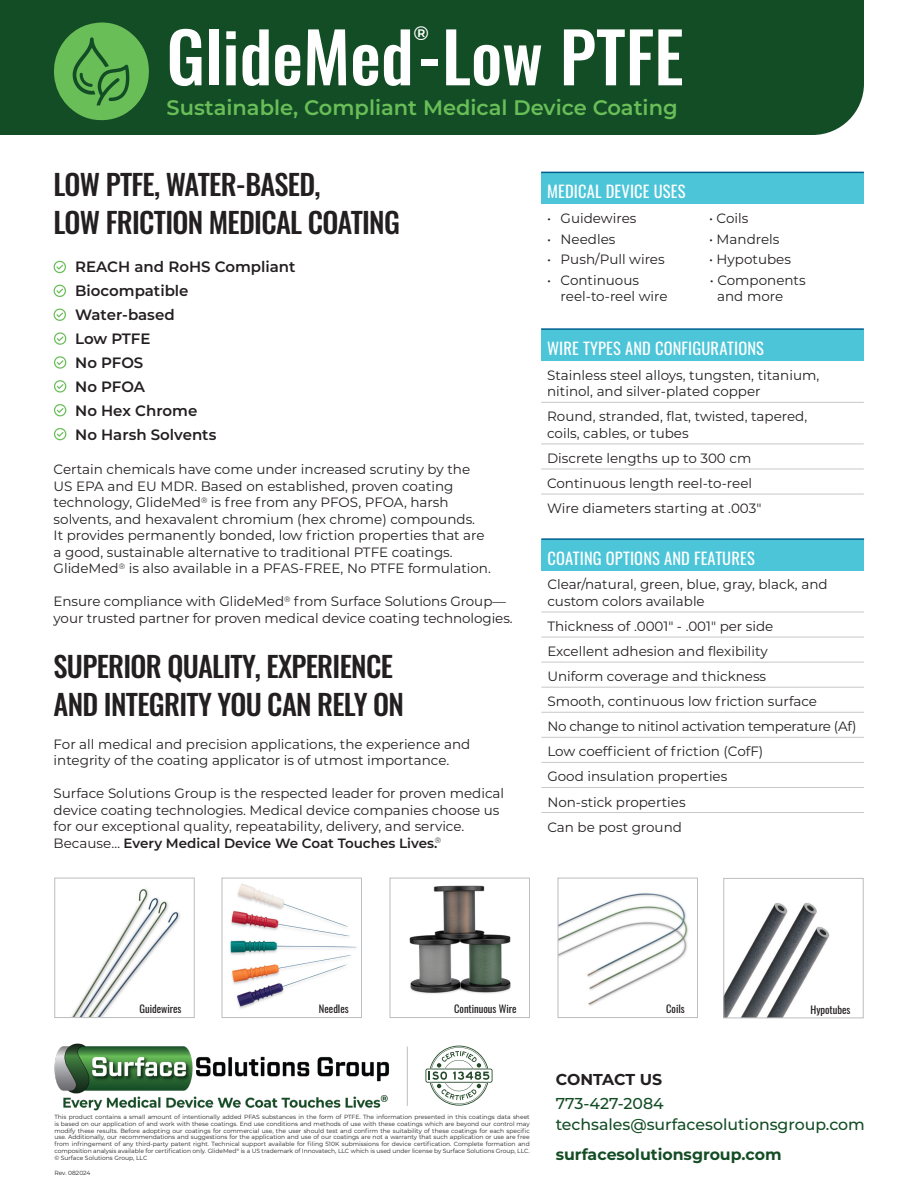
<style>
.page{position:relative;width:918px;height:1188px;background:#fff}
.page>*{position:absolute;margin:0;border:0;box-sizing:border-box;transform-origin:0 0}
.Body_-_Mon_9pt{font:500 69px "Oswald";color:#fff}
.t1{font:500 28.5px/37.5px "Oswald";letter-spacing:-.025em;color:#231f20}
.t2{font:600 21px "Montserrat";color:#69be58}
.Body_-_Mon_9pt-2{font:600 19.5px "Montserrat";color:#fff}
.Product_Names_-_Gotham_Narrow{font:16.5px "Oswald";letter-spacing:.01em;color:#fff}
.t3{font:500 15.75px/30px "Montserrat";color:#134d25}
.t4{font:700 15.75px "Montserrat";letter-spacing:-.005em;color:#231f20}
.Body_-_Mon_9pt-3{font:600 15px "Montserrat";color:#231f20}
.Body_-_Mon_9pt-4{font:13.5px/16.5px "Montserrat";color:#231f20}
.Body_-_Mon_9pt-5{font:13.5px "Montserrat";letter-spacing:-.025em;color:#231f20}
.Product_Names_-_Gotham_Narrow-2{font:10.5px "Oswald";color:#231f20}
.Fine_Print_-_Mon_4pt{font:6px/6.8px "Montserrat";letter-spacing:-.005em;color:#231f20;text-align:justify}
.s1{font-weight:600}
.s2{font-weight:700}
</style>
<div class="page">
<div style="left:0;top:0;width:864px;height:135px;background:#134d25"></div>
<img style="left:560px;top:893px;width:128px;height:113px">
<div style="left:558px;top:878px;width:140px;height:140px;border:1px solid #bcbdc0"></div>
<img style="left:72px;top:888px;width:108px;height:128px">
<div style="left:54px;top:878px;width:141px;height:140px;border:1px solid #bcbdc0"></div>
<img style="left:409px;top:885px;width:102px;height:109px">
<div style="left:390px;top:878px;width:140px;height:140px;border:1px solid #bcbdc0"></div>
<img style="left:230px;top:883px;width:127px;height:126px">
<div style="left:222px;top:878px;width:140px;height:140px;border:1px solid #bcbdc0"></div>
<img style="left:54px;top:1043px;width:335px;height:68px">
<svg style="left:53px;top:22px;width:96px;height:99px;background:#4d9947"></svg>
<div style="left:541px;top:539px;width:323px;height:32px;background:#4cc5d8"></div>
<hr style="left:541px;top:612px;width:323px;height:1px;background:#c7c8ca">
<hr style="left:541px;top:637px;width:323px;height:1px;background:#c7c8ca">
<hr style="left:541px;top:662px;width:323px;height:1px;background:#c7c8ca">
<hr style="left:541px;top:687px;width:323px;height:1px;background:#c7c8ca">
<hr style="left:541px;top:712px;width:323px;height:1px;background:#c7c8ca">
<hr style="left:541px;top:737px;width:323px;height:1px;background:#c7c8ca">
<hr style="left:541px;top:762px;width:323px;height:1px;background:#c7c8ca">
<hr style="left:541px;top:787px;width:323px;height:1px;background:#c7c8ca">
<hr style="left:541px;top:812px;width:323px;height:1px;background:#c7c8ca">
<hr style="left:541px;top:538px;width:323px;height:2px;background:#005f8f">
<div style="left:541px;top:329px;width:323px;height:32px;background:#4cc5d8"></div>
<hr style="left:541px;top:402px;width:323px;height:1px;background:#c7c8ca">
<hr style="left:541px;top:444px;width:323px;height:1px;background:#c7c8ca">
<hr style="left:541px;top:469px;width:323px;height:1px;background:#c7c8ca">
<hr style="left:541px;top:494px;width:323px;height:1px;background:#c7c8ca">
<hr style="left:541px;top:328px;width:323px;height:2px;background:#005f8f">
<div style="left:541px;top:172px;width:323px;height:32px;background:#4cc5d8"></div>
<hr style="left:541px;top:172px;width:323px;height:1px;background:#005f8f">
<hr style="left:407px;top:1047px;width:1px;height:59px;background:#bcbdc0">
<svg style="left:54px;top:261px;width:12px;height:12px"></svg>
<svg style="left:54px;top:285px;width:12px;height:12px"></svg>
<svg style="left:54px;top:309px;width:12px;height:12px"></svg>
<svg style="left:54px;top:332px;width:12px;height:13px"></svg>
<svg style="left:54px;top:356px;width:12px;height:13px"></svg>
<svg style="left:54px;top:380px;width:12px;height:13px"></svg>
<svg style="left:54px;top:404px;width:12px;height:12px"></svg>
<svg style="left:54px;top:428px;width:12px;height:12px"></svg>
<img style="left:725px;top:903px;width:105px;height:113px">
<div style="left:723px;top:878px;width:141px;height:140px;border:1px solid #bcbdc0"></div>
<svg style="left:425px;top:1046px;width:68px;height:60px"></svg>
<p class="Body_-_Mon_9pt-2" style="left:414px;top:20px;width:17px">®</p>
<p class="Body_-_Mon_9pt" style="left:166px;top:21px;width:519px">GlideMed-Low PTFE</p>
<p class="t2" style="left:166px;top:93px;width:513px">Sustainable, Compliant Medical Device Coating</p>
<p class="t1" style="left:54px;top:167px;width:269px">LOW PTFE, WATER-BASED,</p>
<p class="t1" style="left:54px;top:205px;width:348px">LOW FRICTION MEDICAL COATING</p>
<p class="Body_-_Mon_9pt-3" style="left:75px;top:256px;width:222px">REACH and RoHS Compliant</p>
<p class="Body_-_Mon_9pt-3" style="left:75px;top:280px;width:115px">Biocompatible</p>
<p class="Body_-_Mon_9pt-3" style="left:75px;top:304px;width:101px">Water-based</p>
<p class="Body_-_Mon_9pt-3" style="left:75px;top:328px;width:77px">Low PTFE</p>
<p class="Body_-_Mon_9pt-3" style="left:75px;top:352px;width:70px">No PFOS</p>
<p class="Body_-_Mon_9pt-3" style="left:75px;top:376px;width:71px">No PFOA</p>
<p class="Body_-_Mon_9pt-3" style="left:75px;top:400px;width:124px">No Hex Chrome</p>
<p class="Body_-_Mon_9pt-3" style="left:75px;top:424px;width:143px">No Harsh Solvents</p>
<p class="Body_-_Mon_9pt-4" style="left:54px;top:461px;width:423px">Certain chemicals have come under increased scrutiny by the US EPA and EU MDR. Based on established, proven coating technology, GlideMed<sup>®</sup> is free from any PFOS, PFOA, harsh solvents, and hexavalent chromium (hex chrome) compounds.</p>
<p class="Body_-_Mon_9pt-4" style="left:54px;top:527px;width:433px">It provides permanently bonded, low friction properties that are</p>
<p class="Body_-_Mon_9pt-4" style="left:54px;top:543px;width:401px">a good, sustainable alternative to traditional PTFE coatings.</p>
<p class="Body_-_Mon_9pt-4" style="left:54px;top:560px;width:439px">GlideMed<sup>®</sup> is also available in a PFAS-FREE, No PTFE formulation.</p>
<p class="Body_-_Mon_9pt-4" style="left:54px;top:593px;width:461px">Ensure compliance with GlideMed<sup>®</sup> from Surface Solutions Group— your trusted partner for proven medical device coating technologies.</p>
<p class="t1" style="left:54px;top:650px;width:352px">SUPERIOR QUALITY, EXPERIENCE<br>AND INTEGRITY YOU CAN RELY ON</p>
<p class="Body_-_Mon_9pt-4" style="left:54px;top:735px;width:418px">For all medical and precision applications, the experience and integrity of the coating applicator is of utmost importance.</p>
<p class="Body_-_Mon_9pt-4" style="left:54px;top:785px;width:452px">Surface Solutions Group is the respected leader for proven medical device coating technologies. Medical device companies choose us for our exceptional quality, repeatability, delivery, and service.<br>Because… <span class="s1">Every Medical Device We Coat Touches Lives.</span><sup>®</sup></p>
<p class="Product_Names_-_Gotham_Narrow" style="left:547px;top:177px;width:140px">MEDICAL DEVICE USES</p>
<p class="Body_-_Mon_9pt-4" style="left:547px;top:210px;width:91px">• Guidewires</p>
<p class="Body_-_Mon_9pt-4" style="left:709px;top:210px;width:41px">• Coils</p>
<p class="Body_-_Mon_9pt-4" style="left:547px;top:230px;width:70px">• Needles</p>
<p class="Body_-_Mon_9pt-4" style="left:709px;top:230px;width:72px">• Mandrels</p>
<p class="Body_-_Mon_9pt-4" style="left:547px;top:251px;width:119px">• Push/Pull wires</p>
<p class="Body_-_Mon_9pt-4" style="left:709px;top:251px;width:83px">• Hypotubes</p>
<p class="Body_-_Mon_9pt-4" style="left:547px;top:271px;width:93px">• Continuous</p>
<p class="Body_-_Mon_9pt-4" style="left:710px;top:271px;width:97px">• Components</p>
<p class="Body_-_Mon_9pt-4" style="left:561px;top:288px;width:109px">reel-to-reel wire</p>
<p class="Body_-_Mon_9pt-4" style="left:717px;top:288px;width:68px">and more</p>
<p class="Product_Names_-_Gotham_Narrow" style="left:547px;top:333px;width:218px">WIRE TYPES AND CONFIGURATIONS</p>
<p class="Body_-_Mon_9pt-4" style="left:547px;top:366px;width:274px">Stainless steel alloys, tungsten, titanium, nitinol, and silver-plated copper</p>
<p class="Body_-_Mon_9pt-4" style="left:547px;top:408px;width:262px">Round, stranded, flat, twisted, tapered, coils, cables, or tubes</p>
<p class="Body_-_Mon_9pt-4" style="left:547px;top:449px;width:206px">Discrete lengths up to 300 cm</p>
<p class="Body_-_Mon_9pt-4" style="left:547px;top:475px;width:207px">Continuous length reel-to-reel</p>
<p class="Body_-_Mon_9pt-4" style="left:547px;top:500px;width:216px">Wire diameters starting at .003ʺ</p>
<p class="Product_Names_-_Gotham_Narrow" style="left:547px;top:543px;width:209px">COATING OPTIONS AND FEATURES</p>
<p class="Body_-_Mon_9pt-4" style="left:547px;top:576px;width:282px">Clear/natural, green, blue, gray, black, and custom colors available</p>
<p class="Body_-_Mon_9pt-4" style="left:547px;top:618px;width:228px">Thickness of .0001" - .001" per side</p>
<p class="Body_-_Mon_9pt-4" style="left:547px;top:643px;width:222px">Excellent adhesion and flexibility</p>
<p class="Body_-_Mon_9pt-4" style="left:547px;top:668px;width:220px">Uniform coverage and thickness</p>
<p class="Body_-_Mon_9pt-4" style="left:547px;top:693px;width:271px">Smooth, continuous low friction surface</p>
<p class="Body_-_Mon_9pt-5" style="left:547px;top:717px;width:311px">No change to nitinol activation temperature (Af)</p>
<p class="Body_-_Mon_9pt-4" style="left:547px;top:743px;width:217px">Low coefficient of friction (CofF)</p>
<p class="Body_-_Mon_9pt-4" style="left:547px;top:768px;width:182px">Good insulation properties</p>
<p class="Body_-_Mon_9pt-4" style="left:547px;top:793px;width:140px">Non-stick properties</p>
<p class="Body_-_Mon_9pt-4" style="left:547px;top:818px;width:136px">Can be post ground</p>
<p class="Product_Names_-_Gotham_Narrow-2" style="left:140px;top:1000px;width:44px">Guidewires</p>
<p class="Product_Names_-_Gotham_Narrow-2" style="left:319px;top:1000px;width:31px">Needles</p>
<p class="Product_Names_-_Gotham_Narrow-2" style="left:454px;top:1000px;width:64px">Continuous Wire</p>
<p class="Product_Names_-_Gotham_Narrow-2" style="left:666px;top:1000px;width:20px">Coils</p>
<p class="Product_Names_-_Gotham_Narrow-2" style="left:810px;top:1000px;width:42px">Hypotubes</p>
<p class="Fine_Print_-_Mon_4pt" style="left:54px;top:1113px;width:477px">This product contains a small amount of intentionally added PFAS substances in the form of PTFE. The information presented in this coatings data sheet is based on our application of and work with these coatings. End use conditions and methods of use with these coatings which are beyond our control may modify these results. Before adopting our coatings for commercial use, the user should test and confirm the suitability of these coatings for each specific use. Additionally, our recommendations and suggestions for the application and use of our coatings are not a warranty that such application or use are free from infringement of any third-party patent right. Technical support available for filing 510K submissions for device certification. Complete formation and composition analysis available for certification only. GlideMed<sup>®</sup> is a US trademark of Innovatech, LLC which is used under license by Surface Solutions Group, LLC.</p>
<p class="Fine_Print_-_Mon_4pt" style="left:54px;top:1155px;width:94px">© Surface Solutions Group, LLC</p>
<p class="Fine_Print_-_Mon_4pt" style="left:54px;top:1170px;width:38px">Rev. 082024</p>
<p class="t4" style="left:556px;top:1068px;width:108px">CONTACT US</p>
<p class="t3" style="left:556px;top:1088px;width:109px">773-427-2084</p>
<p class="t3" style="left:556px;top:1109px;width:311px">techsales@surfacesolutionsgroup.com <span class="s2">surfacesolutionsgroup.com</span></p>
</div>
